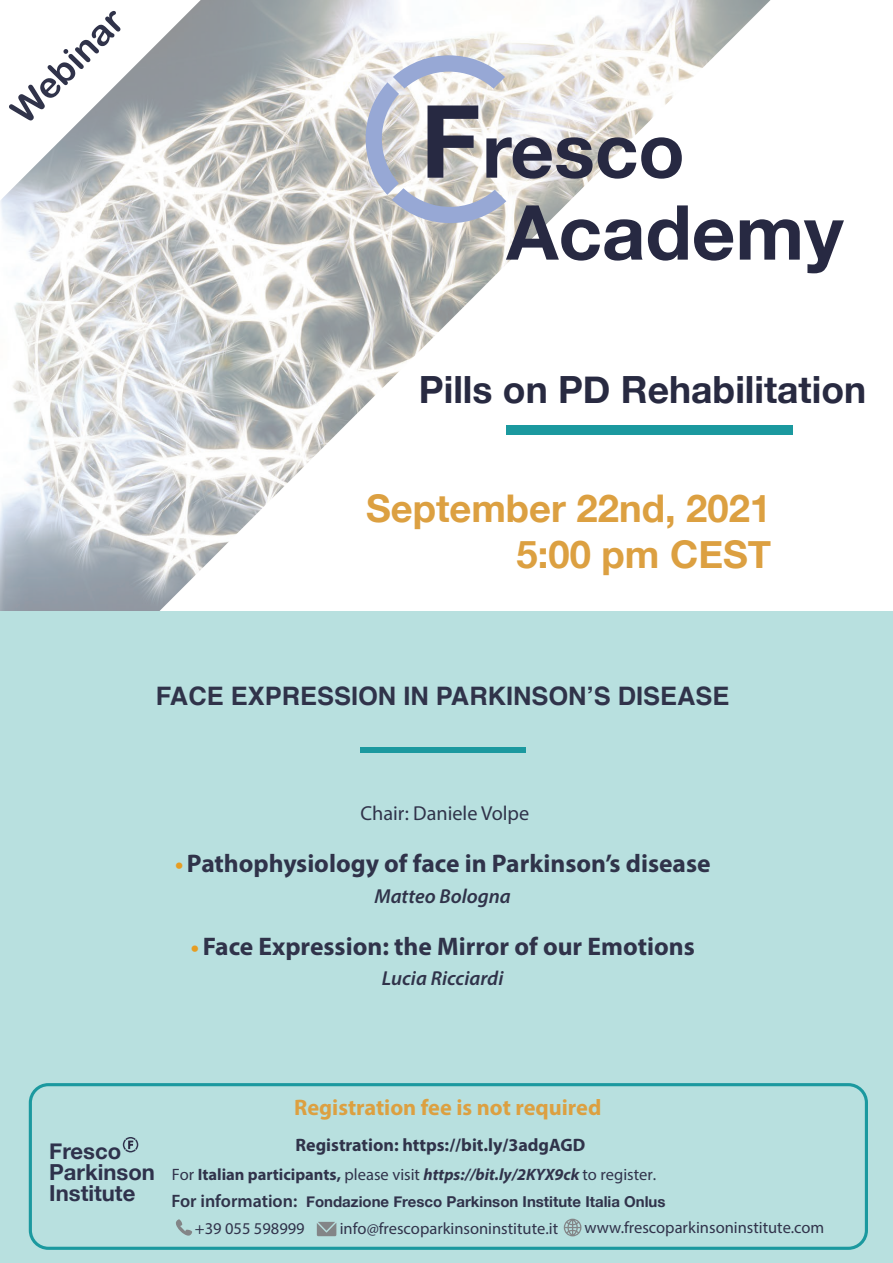
<style>
.page{position:relative;width:893px;height:1263px;background:#fff}
.page>*{position:absolute;margin:0;border:0;box-sizing:border-box;transform-origin:0 0}
.t1{font:700 75.9px "Helvetica Neue";color:#272942}
.t2{font:700 38.1px/45.8px "Helvetica Neue";color:#dca041;text-align:right}
.t3{font:700 37.5px "Helvetica Neue";color:#282a41}
.t4{font:36px "Arial Rounded MT Bold";color:#30334a}
.t5{font:700 25.5px "Myriad Pro";color:#30334a}
.t6{font:700 25.5px "Helvetica";color:#30334a}
.t7{font:700 22.5px "Myriad Pro";color:#dca041}
.t8{font:700 22.05px/21px "Helvetica Neue";color:#2f324c}
.t9{font:italic 600 20.25px "Myriad Pro";color:#30334a}
.t10{font:20.25px "Myriad Pro";color:#30334a}
.t11{font:700 18px "Myriad Pro";color:#30334a}
.t12{font:600 18px "Myriad Pro";color:#30334a}
.t13{font:16.5px "Myriad Pro";color:#31334b}
.t14{font:700 15px "Helvetica Neue";color:#31334b}
.s1{font-size:101.1px}
.s2{font-family:"DIN Condensed";font-size:17.85px;color:#e69d22}
.s3{font-weight:700}
.s4{font-weight:700;font-style:italic}
</style>
<div class="page">
<img style="left:0;top:201px;width:135px;height:410px">
<svg style="left:0;top:66px;width:135px;height:135px"></svg>
<svg style="left:135px;top:0;width:658px;height:611px"></svg>
<div style="left:0;top:611px;width:893px;height:652px;background:#b8e0df"></div>
<svg style="left:366px;top:55px;width:140px;height:168px"></svg>
<svg style="left:176px;top:1219px;width:16px;height:16px"></svg>
<svg style="left:317px;top:1222px;width:19px;height:14px"></svg>
<svg style="left:123px;top:1137px;width:15px;height:15px"></svg>
<div style="left:360px;top:747px;width:165px;height:5px;background:#1b999f"></div>
<svg style="left:564px;top:1219px;width:17px;height:17px"></svg>
<div style="left:506px;top:426px;width:287px;height:9px;background:#1b999f"></div>
<div style="left:29px;top:1083px;width:839px;height:167px;border:3px solid #1b999f;border-radius:18px"></div>
<h3 class="t4" style="left:2px;top:102px;width:145px;rotate:-46deg">Webinar</h3>
<h1 class="t1" style="left:421px;top:91px;width:266px"><span class="s1">F</span>resco</h1>
<h1 class="t1" style="left:506px;top:173px;width:339px">Academy</h1>
<h3 class="t3" style="left:419px;top:360px;width:449px">Pills on PD Rehabilitation</h3>
<h2 class="t2" style="left:366px;top:486px;width:407px">September 22nd, 2021<br>5:00 pm CEST</h2>
<h3 class="t6" style="left:156px;top:675px;width:575px">FACE EXPRESSION IN PARKINSON’S DISEASE</h3>
<p class="t10" style="left:360px;top:801px;width:170px">Chair: Daniele Volpe</p>
<h3 class="t5" style="left:175px;top:847px;width:537px"><span class="s2">•</span> Pathophysiology of face in Parkinson’s disease</h3>
<p class="t9" style="left:374px;top:883px;width:138px">Matteo Bologna</p>
<h3 class="t5" style="left:191px;top:929px;width:506px"><span class="s2">•</span> Face Expression: the Mirror of our Emotions</h3>
<p class="t9" style="left:382px;top:966px;width:123px">Lucia Ricciardi</p>
<h3 class="t7" style="left:294px;top:1093px;width:309px">Registration fee is not required</h3>
<h3 class="t8" style="left:49px;top:1141px;width:107px">Fresco<br>Parkinson<br>Institute</h3>
<p class="t11" style="left:296px;top:1133px;width:291px">Registration: https://bit.ly/3adgAGD</p>
<p class="t13" style="left:172px;top:1164px;width:486px">For <span class="s3">Italian participants,</span> please visit <span class="s4">https://bit.ly/2KYX9ck</span> to register.</p>
<p class="t12" style="left:171px;top:1189px;width:127px">For information:</p>
<p class="t13" style="left:195px;top:1218px;width:111px">+39 055 598999</p>
<p class="t13" style="left:340px;top:1218px;width:220px">info@frescoparkinsoninstitute.it</p>
<p class="t14" style="left:306px;top:1189px;width:361px">Fondazione Fresco Parkinson Institute Italia Onlus</p>
<p class="t13" style="left:584px;top:1217px;width:241px">www.frescoparkinsoninstitute.com</p>
</div>
